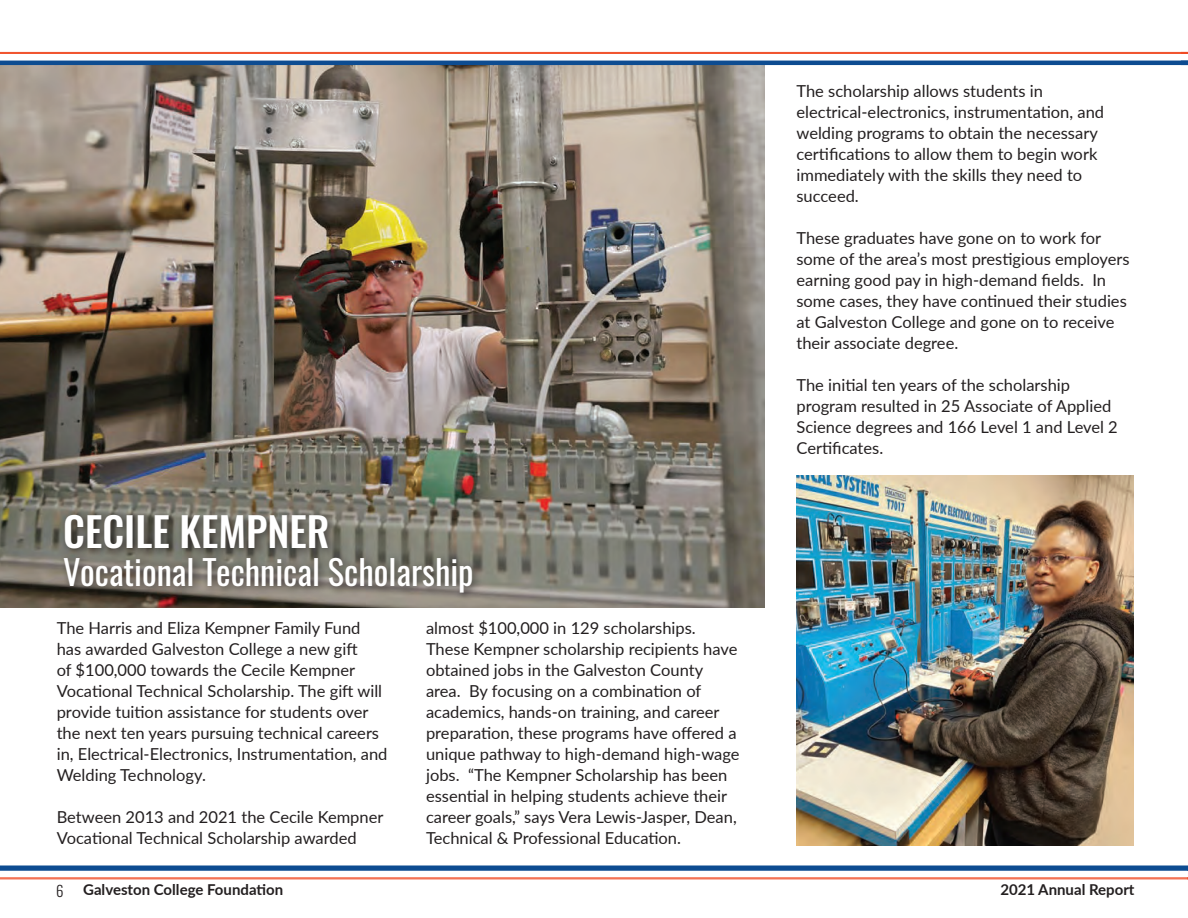
<style>
.page{position:relative;width:1188px;height:918px;background:#fff}
.page>*{position:absolute;margin:0;border:0;box-sizing:border-box;transform-origin:0 0}
.t1{font:500 40.5px "Oswald";color:#fff}
.t2{font:34.5px "Oswald";color:#fff}
.t3{font:16.5px/21px "Lato";color:#231f20}
.t4{font:700 15px "Lato";color:#231f20}
.t5{font:300 15px "Oswald";color:#231f20}
</style>
<div class="page">
<hr style="left:0;top:878px;width:1188px;height:1px;background:#f04a23">
<hr style="left:0;top:879px;width:1188px;height:1px;background:#f04a23">
<div style="left:0;top:866px;width:1188px;height:5px;background:#4878ac"></div>
<hr style="left:1187px;top:63px;width:1px;height:801px;background:#4489c8">
<img style="left:0;top:65px;width:764px;height:543px">
<hr style="left:0;top:866px;width:1188px;height:4px;background:#0d4c91">
<div style="left:59px;top:509px;width:424px;height:93px;background:#231f20;opacity:.75"></div>
<hr style="left:0;top:53px;width:1188px;height:1px;background:#f04a23">
<hr style="left:0;top:52px;width:1188px;height:1px;background:#f04a23">
<hr style="left:0;top:61px;width:1188px;height:4px;background:#0d4c91">
<img style="left:796px;top:475px;width:338px;height:371px">
<h1 class="t1" style="left:63px;top:511px;width:268px">CECILE KEMPNER</h1>
<h2 class="t2" style="left:63px;top:541px;width:412px">Vocational Technical Scholarship</h2>
<p class="t3" style="left:57px;top:617px;width:332px">The Harris and Eliza Kempner Family Fund has awarded Galveston College a new gift<br>of $100,000 towards the Cecile Kempner Vocational Technical Scholarship. The gift will provide tuition assistance for students over the next ten years pursuing technical careers in, Electrical-Electronics, Instrumentation, and Welding Technology.</p>
<p class="t3" style="left:57px;top:806px;width:328px">Between 2013 and 2021 the Cecile Kempner<br>Vocational Technical Scholarship awarded</p>
<p class="t3" style="left:426px;top:617px;width:315px">almost $100,000 in 129 scholarships.<br>These Kempner scholarship recipients have obtained jobs in the Galveston County area. By focusing on a combination of academics, hands-on training, and career preparation, these programs have offered a unique pathway to high-demand high-wage jobs. “The Kempner Scholarship has been essential in helping students achieve their career goals,” says Vera Lewis-Jasper, Dean, Technical &amp; Professional Education.</p>
<p class="t3" style="left:796px;top:80px;width:309px">The scholarship allows students in electrical-electronics, instrumentation, and welding programs to obtain the necessary certifications to allow them to begin work immediately with the skills they need to succeed.</p>
<p class="t3" style="left:796px;top:227px;width:335px">These graduates have gone on to work for some of the area’s most prestigious employers earning good pay in high-demand fields. In some cases, they have continued their studies at Galveston College and gone on to receive their associate degree.</p>
<p class="t3" style="left:796px;top:374px;width:323px">The initial ten years of the scholarship program resulted in 25 Associate of Applied Science degrees and 166 Level 1 and Level 2<br>Certificates.</p>
<p class="t5" style="left:56px;top:877px;width:9px">6</p>
<p class="t4" style="left:83px;top:879px;width:202px">Galveston College Foundation</p>
<p class="t4" style="left:1000px;top:879px;width:136px">2021 Annual Report</p>
</div>
